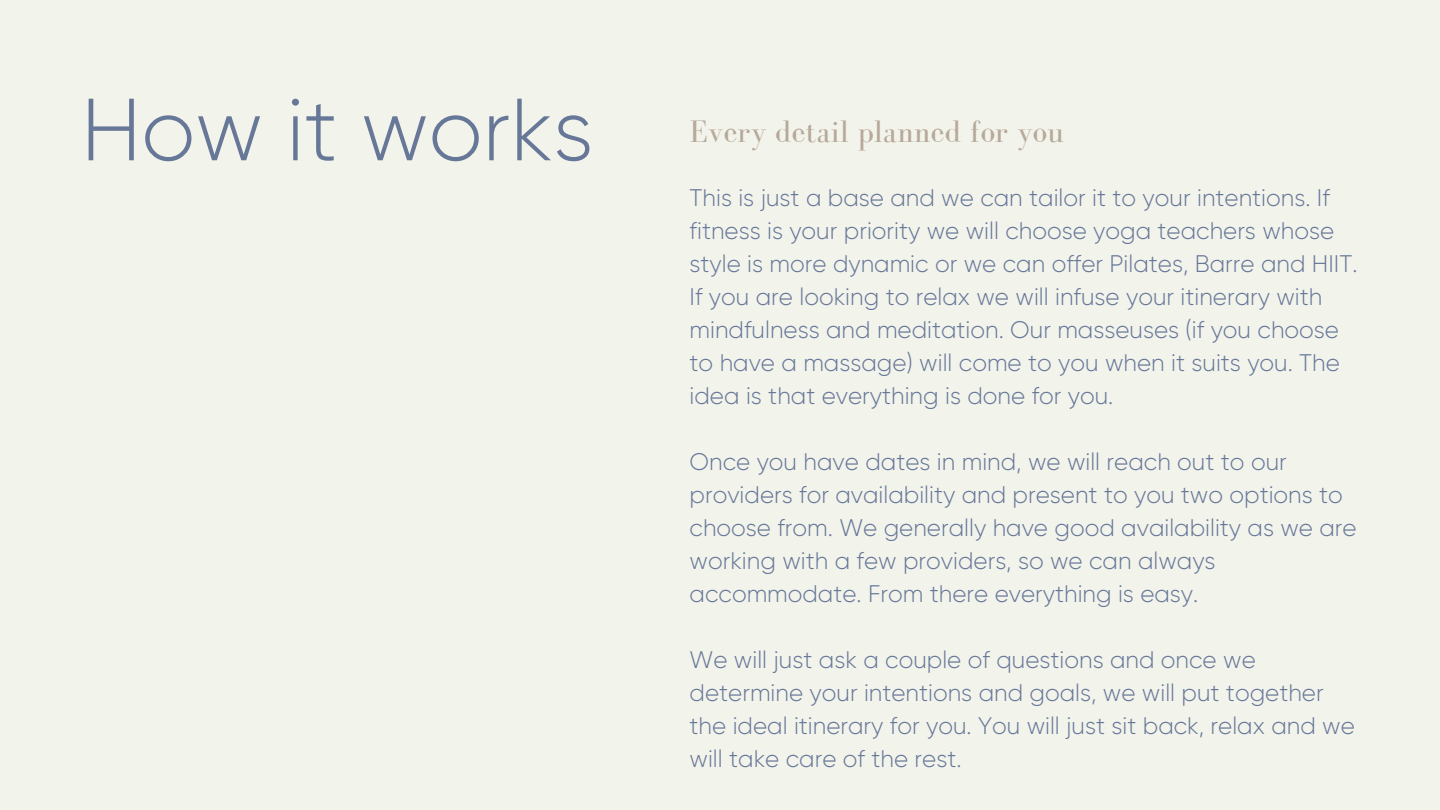
<style>
.page{position:relative;width:1440px;height:810px;background:#f2f3eb}
.page>*{position:absolute;margin:0;border:0;box-sizing:border-box;transform-origin:0 0}
.t1{font:300 88px "Gilroy";color:#677798}
.t2{font:32px "Bodoni FLF";color:#b7a99a}
.t3{font:300 24px/33px "Gilroy";color:#677798}
</style>
<div class="page">
<p class="t1" style="left:81px;top:80px;width:514px">How it works</p>
<p class="t2" style="left:690px;top:114px;width:376px">Every detail planned for you</p>
<p class="t3" style="left:690px;top:181px;width:669px">This is just a base and we can tailor it to your intentions. If fitness is your priority we will choose yoga teachers whose style is more dynamic or we can offer Pilates, Barre and HIIT.<br>If you are looking to relax we will infuse your itinerary with mindfulness and meditation. Our masseuses (if you choose to have a massage) will come to you when it suits you. The idea is that everything is done for you.</p>
<p class="t3" style="left:690px;top:445px;width:669px">Once you have dates in mind, we will reach out to our providers for availability and present to you two options to choose from. We generally have good availability as we are working with a few providers, so we can always accommodate. From there everything is easy.</p>
<p class="t3" style="left:690px;top:643px;width:667px">We will just ask a couple of questions and once we determine your intentions and goals, we will put together the ideal itinerary for you. You will just sit back, relax and we will take care of the rest.</p>
</div>
